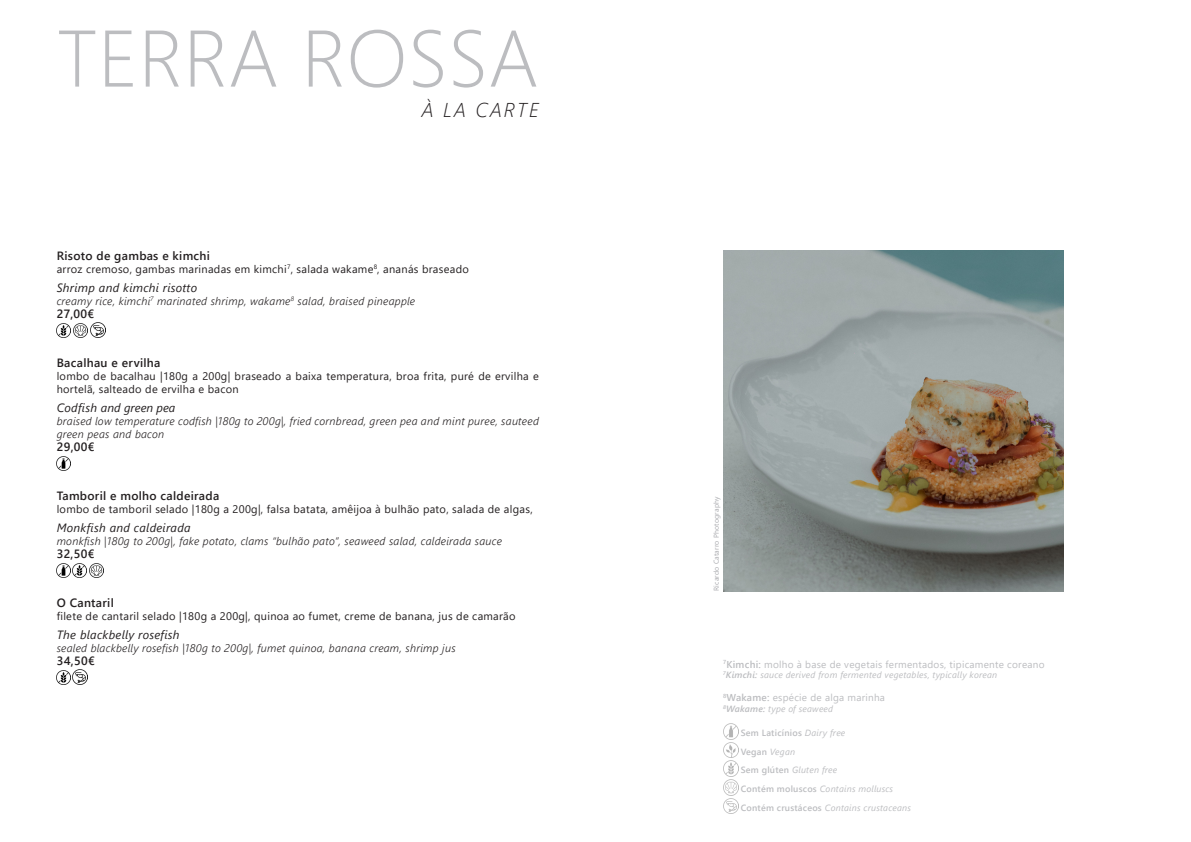
<style>
.page{position:relative;width:1191px;height:842px;background:#fff}
.page>*{position:absolute;margin:0;border:0;box-sizing:border-box;transform-origin:0 0}
.t1{font:300 80px "Segoe UI";letter-spacing:.005em;color:#bcbdc0}
.t2{font:italic 300 20px "Segoe UI";letter-spacing:.1em;color:#231f20}
.t3{font:600 12px "Segoe UI";letter-spacing:.025em;color:#231f20}
.t4{font:italic 12px "Segoe UI";letter-spacing:.025em;color:#231f20}
.t5{font:italic 12px "Segoe UI";color:#231f20}
.t6{font:11px/13px "Segoe UI";letter-spacing:.025em;color:#231f20}
.t7{font:italic 300 11px/13px "Segoe UI";letter-spacing:.025em;color:#231f20}
.t8{font:10px "Segoe UI";letter-spacing:.025em;color:#bcbdc0}
.t9{font:italic 9px "Segoe UI";letter-spacing:.025em;color:#bcbdc0}
.t10{font:600 9px "Segoe UI";letter-spacing:.025em;color:#bcbdc0}
.t11{font:7px "Segoe UI";letter-spacing:.025em;color:#a8a9ad}
.s1{font-weight:600}
.s2{font-weight:400;font-style:italic}
.s3{font-weight:600;font-style:normal}
</style>
<div class="page">
<img style="left:73px;top:323px;width:14px;height:14px">
<img style="left:73px;top:669px;width:15px;height:15px">
<img style="left:57px;top:323px;width:14px;height:14px">
<img style="left:91px;top:322px;width:15px;height:15px">
<img style="left:73px;top:563px;width:14px;height:14px">
<img style="left:57px;top:563px;width:14px;height:14px">
<img style="left:57px;top:456px;width:14px;height:14px">
<img style="left:57px;top:670px;width:14px;height:14px">
<img style="left:723px;top:251px;width:340px;height:340px">
<img style="left:723px;top:742px;width:15px;height:16px">
<img style="left:723px;top:724px;width:15px;height:15px">
<img style="left:723px;top:761px;width:15px;height:15px">
<img style="left:723px;top:779px;width:15px;height:16px">
<img style="left:723px;top:798px;width:15px;height:16px">
<img style="left:89px;top:563px;width:14px;height:14px">
<p class="t1" style="left:57px;top:-17px;width:483px">TERRA ROSSA</p>
<p class="t2" style="left:422px;top:91px;width:118px">À LA CARTE</p>
<p class="t3" style="left:57px;top:244px;width:155px">Risoto de gambas e kimchi</p>
<p class="t6" style="left:57px;top:261px;width:414px">arroz cremoso, gambas marinadas em kimchi<sup>7</sup>, salada wakame<sup>8</sup>, ananás braseado</p>
<p class="t4" style="left:57px;top:276px;width:142px">Shrimp and kimchi risotto</p>
<p class="t7" style="left:57px;top:292px;width:360px">creamy rice, kimchi<sup>7</sup> marinated shrimp, wakame<sup>8</sup> salad, braised pineapple</p>
<p class="t3" style="left:57px;top:302px;width:39px">27,00€</p>
<p class="t3" style="left:57px;top:351px;width:105px">Bacalhau e ervilha</p>
<p class="t6" style="left:57px;top:368px;width:484px">lombo de bacalhau |180g a 200g| braseado a baixa temperatura, broa frita, puré de ervilha e hortelã, salteado de ervilha e bacon</p>
<p class="t5" style="left:57px;top:396px;width:120px">Codfish and green pea</p>
<p class="t7" style="left:57px;top:412px;width:483px">braised low temperature codfish |180g to 200g|, fried cornbread, green pea and mint puree, sauteed green peas and bacon</p>
<p class="t3" style="left:57px;top:435px;width:39px">29,00€</p>
<p class="t3" style="left:57px;top:484px;width:164px">Tamboril e molho caldeirada</p>
<p class="t6" style="left:57px;top:501px;width:477px">lombo de tamboril selado |180g a 200g|, falsa batata, amêijoa à bulhão pato, salada de algas,</p>
<p class="t4" style="left:57px;top:516px;width:135px">Monkfish and caldeirada</p>
<p class="t7" style="left:57px;top:532px;width:447px">monkfish |180g to 200g|, fake potato, clams “bulhão pato”, seaweed salad, caldeirada sauce</p>
<p class="t3" style="left:57px;top:542px;width:39px">32,50€</p>
<p class="t3" style="left:57px;top:591px;width:59px">O Cantaril</p>
<p class="t6" style="left:57px;top:608px;width:460px">filete de cantaril selado |180g a 200g|, quinoa ao fumet, creme de banana, jus de camarão</p>
<p class="t4" style="left:57px;top:623px;width:124px">The blackbelly rosefish</p>
<p class="t7" style="left:57px;top:639px;width:400px">sealed blackbelly rosefish |180g to 200g|, fumet quinoa, banana cream, shrimp jus</p>
<p class="t3" style="left:57px;top:649px;width:39px">34,50€</p>
<p class="t11" style="left:710px;top:591px;width:96px;rotate:-90deg">Ricardo Catarro Photography</p>
<p class="t8" style="left:723px;top:655px;width:323px"><sup>7</sup><span class="s1">Kimchi:</span> molho à base de vegetais fermentados, tipicamente coreano</p>
<p class="t9" style="left:723px;top:667px;width:276px"><sup>7</sup><span class="s1">Kimchi:</span> sauce derived from fermented vegetables, typically korean</p>
<p class="t8" style="left:723px;top:688px;width:163px"><sup>8</sup><span class="s1">Wakame:</span> espécie de alga marinha</p>
<p class="t9" style="left:723px;top:700px;width:111px"><sup>8</sup><span class="s1">Wakame:</span> type of seaweed</p>
<p class="t10" style="left:740px;top:725px;width:106px">Sem Laticínios <span class="s2">Dairy free</span></p>
<p class="t10" style="left:740px;top:743px;width:56px">Vegan <span class="s2">Vegan</span></p>
<p class="t9" style="left:740px;top:762px;width:98px"><span class="s3">Sem glúten</span> Gluten free</p>
<p class="t9" style="left:740px;top:780px;width:154px"><span class="s3">Contém moluscos</span> Contains molluscs</p>
<p class="t9" style="left:740px;top:799px;width:172px"><span class="s3">Contém crustáceos</span> Contains crustaceans</p>
</div>
